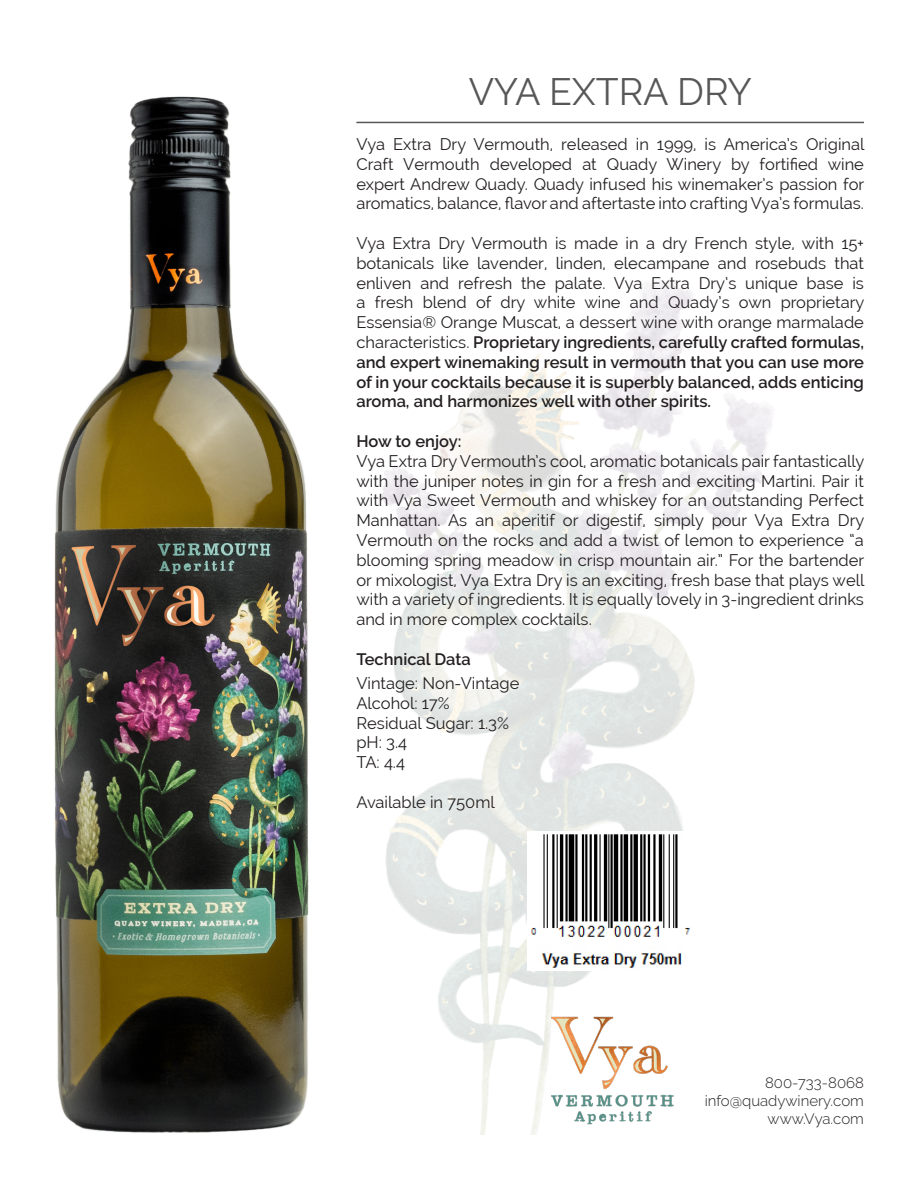
<style>
.page{position:relative;width:918px;height:1188px;background:#fff}
.page>*{position:absolute;margin:0;border:0;box-sizing:border-box;transform-origin:0 0}
.t1{font:37.5px "Raleway";color:#575757}
.t2{font:16.5px/19.8px "Raleway";color:#231f20;text-align:justify}
.t3{font:600 16.5px "Raleway";color:#231f20}
.t4{font:300 15px "Raleway";color:#231f20}
.s1{font-weight:600}
</style>
<div class="page">
<img style="left:380px;top:282px;width:393px;height:852px">
<img style="left:54px;top:96px;width:255px;height:1037px">
<hr style="left:356px;top:122px;width:508px;height:1px;background:#575757">
<img style="left:543px;top:1009px;width:135px;height:115px">
<img style="left:527px;top:832px;width:166px;height:138px">
<p class="t1" style="left:469px;top:70px;width:284px">VYA EXTRA DRY</p>
<p class="t2" style="left:356px;top:134px;width:510px">Vya Extra Dry Vermouth, released in 1999, is America’s Original Craft Vermouth developed at Quady Winery by fortified wine expert Andrew Quady. Quady infused his winemaker’s passion for aromatics, balance, flavor and aftertaste into crafting Vya’s formulas.</p>
<p class="t2" style="left:356px;top:233px;width:510px">Vya Extra Dry Vermouth is made in a dry French style, with 15+ botanicals like lavender, linden, elecampane and rosebuds that enliven and refresh the palate. Vya Extra Dry’s unique base is a fresh blend of dry white wine and Quady’s own proprietary Essensia® Orange Muscat, a dessert wine with orange marmalade characteristics. <span class="s1">Proprietary ingredients, carefully crafted formulas, and expert winemaking result in vermouth that you can use more of in your cocktails because it is superbly balanced, adds enticing aroma, and harmonizes well with other spirits.</span></p>
<p class="t3" style="left:356px;top:432px;width:107px">How to enjoy:</p>
<p class="t2" style="left:356px;top:451px;width:510px">Vya Extra Dry Vermouth’s cool, aromatic botanicals pair fantastically with the juniper notes in gin for a fresh and exciting Martini. Pair it with Vya Sweet Vermouth and whiskey for an outstanding Perfect Manhattan. As an aperitif or digestif, simply pour Vya Extra Dry Vermouth on the rocks and add a twist of lemon to experience “a blooming spring meadow in crisp mountain air.” For the bartender or mixologist, Vya Extra Dry is an exciting, fresh base that plays well with a variety of ingredients. It is equally lovely in 3-ingredient drinks and in more complex cocktails.</p>
<p class="t3" style="left:356px;top:650px;width:116px">Technical Data</p>
<p class="t2" style="left:356px;top:673px;width:164px">Vintage: Non-Vintage</p>
<p class="t2" style="left:356px;top:693px;width:95px">Alcohol: 17%</p>
<p class="t2" style="left:356px;top:713px;width:154px">Residual Sugar: 1.3%</p>
<p class="t2" style="left:356px;top:733px;width:52px">pH: 3.4</p>
<p class="t2" style="left:356px;top:753px;width:50px">TA: 4.4</p>
<p class="t2" style="left:356px;top:792px;width:140px">Available in 750ml</p>
<p class="t4" style="left:765px;top:1074px;width:100px">800-733-8068</p>
<p class="t4" style="left:705px;top:1092px;width:161px">info@quadywinery.com</p>
<p class="t4" style="left:768px;top:1110px;width:98px">www.Vya.com</p>
</div>
